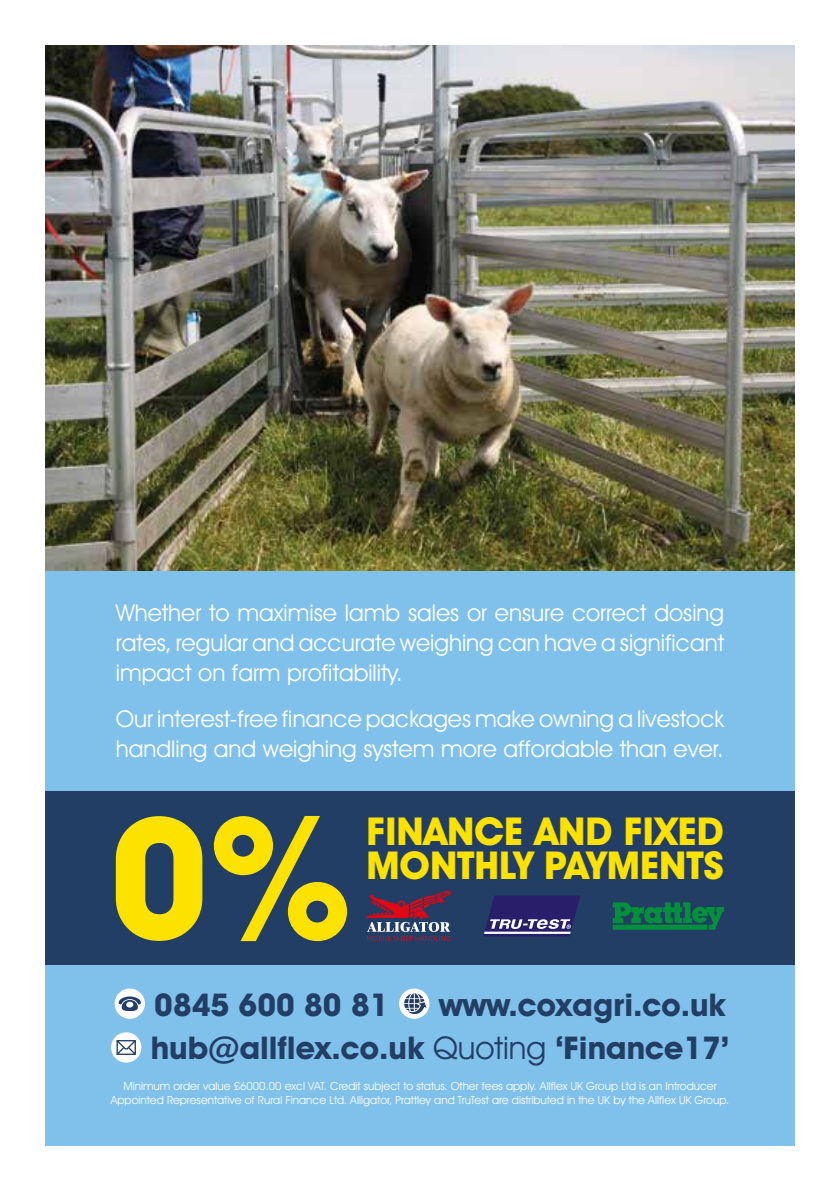
<style>
.page{position:relative;width:840px;height:1191px;background:#fff}
.page>*{position:absolute;margin:0;border:0;box-sizing:border-box;transform-origin:0 0}
.t1{font:700 38.6px/34.4px "Avant Garde IT Cby BT";color:#fde200}
.t2{font:700 31.4px/43.8px "Avant Garde IT Cby BT";color:#233e64;text-align:right}
.t3{font:23.2px/30px "Avant Garde IT Cby BT";color:#fff;text-align:justify}
.t4{font:11.2px/14px "Avant Garde IT Cby BT";color:#fff;text-align:center}
.s1{font-weight:400}
</style>
<div class="page">
<img style="left:45px;top:45px;width:749px;height:526px">
<div style="left:45px;top:571px;width:749px;height:574px;background:#80c1eb"></div>
<div style="left:45px;top:791px;width:749px;height:174px;background:#233e64"></div>
<svg style="left:116px;top:816px;width:231px;height:125px"></svg>
<svg style="left:366px;top:891px;width:85px;height:50px"></svg>
<svg style="left:483px;top:895px;width:97px;height:41px;background:#3e3978"></svg>
<hr style="left:484px;top:931px;width:86px;height:3px;background:#fff">
<svg style="left:612px;top:902px;width:111px;height:27px"></svg>
<div style="left:115px;top:988px;width:30px;height:30px;background:#fff;border-radius:50%"></div>
<svg style="left:119px;top:996px;width:22px;height:15px"></svg>
<svg style="left:399px;top:988px;width:30px;height:30px"></svg>
<svg style="left:404px;top:993px;width:22px;height:24px"></svg>
<div style="left:111px;top:1032px;width:30px;height:30px;background:#fff;border-radius:50%"></div>
<svg style="left:116px;top:1040px;width:20px;height:15px"></svg>
<p class="t3" style="left:116px;top:597px;width:609px">Whether to maximise lamb sales or ensure correct dosing rates, regular and accurate weighing can have a significant impact on farm profitability.</p>
<p class="t3" style="left:116px;top:703px;width:609px">Our interest-free finance packages make owning a livestock handling and weighing system more affordable than ever.</p>
<h1 class="t1" style="left:366px;top:813px;width:359px">FINANCE AND FIXED<br>MONTHLY PAYMENTS</h1>
<h2 class="t2" style="left:154px;top:982px;width:235px">0845 600 80 81</h2>
<h2 class="t2" style="left:151px;top:982px;width:579px">www.coxagri.co.uk<br>hub@allflex.co.uk <span class="s1">Quoting</span> ‘Finance17’</h2>
<p class="t4" style="left:111px;top:1079px;width:619px">Minimum order value £6000.00 excl VAT. Credit subject to status. Other fees apply. Allflex UK Group Ltd is an Introducer<br>Appointed Representative of Rural Finance Ltd. Alligator, Prattley and TruTest are distributed in the UK by the Allflex UK Group.</p>
</div>
